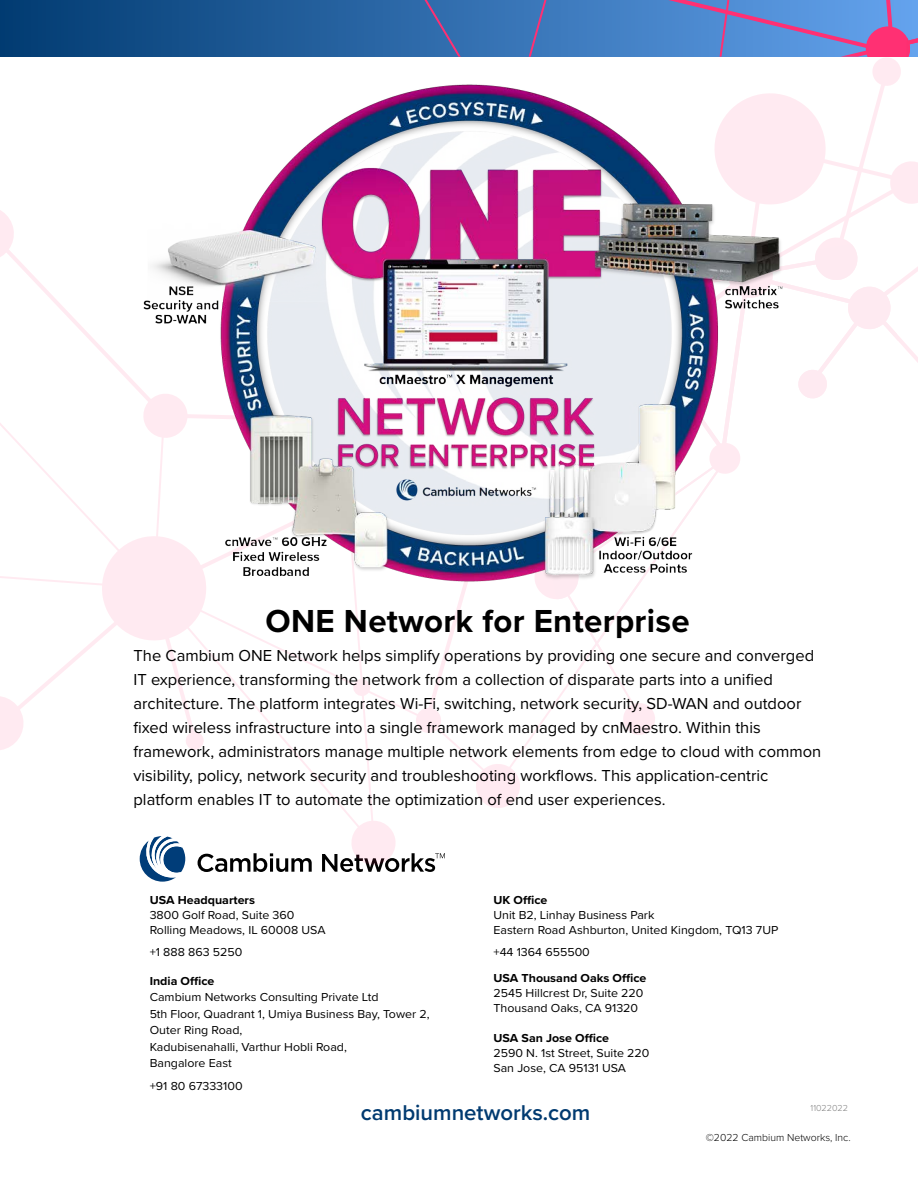
<style>
.page{position:relative;width:918px;height:1188px;background:#fff}
.page>*{position:absolute;margin:0;border:0;box-sizing:border-box;transform-origin:0 0}
.t1{font:700 33px "Proxima Nova";letter-spacing:.01em;color:#000}
.t2{font:600 22.2px "Proxima Nova";color:#003a70}
.Single_Column{font:16.5px/24px "Proxima Nova";color:#000}
.Split_Col{font:12px/15px "Proxima Nova";color:#000;scale:1.04 1}
.Split_Col-2{font:700 12px "Proxima Nova";color:#000;scale:1.04 1}
.Single_Column-2{font:300 10.5px "Proxima Nova";color:#000}
.Single_Column-3{font:300 9px "Proxima Nova";color:#808080}
</style>
<div class="page">
<svg style="left:0;top:0;width:415px;height:57px;background:#17528d"></svg>
<svg style="left:198px;top:853px;width:114px;height:19px"></svg>
<svg style="left:140px;top:839px;width:45px;height:43px"></svg>
<svg style="left:0;top:210px;width:16px;height:52px"></svg>
<svg style="left:322px;top:821px;width:123px;height:51px"></svg>
<svg style="left:474px;top:762px;width:46px;height:46px"></svg>
<svg style="left:0;top:589px;width:153px;height:161px"></svg>
<svg style="left:415px;top:0;width:503px;height:736px"></svg>
<svg style="left:0;top:311px;width:123px;height:278px"></svg>
<svg style="left:153px;top:598px;width:222px;height:250px"></svg>
<img style="left:123px;top:68px;width:683px;height:530px">
<p class="t1" style="left:266px;top:596px;width:426px">ONE Network for Enterprise</p>
<p class="Single_Column" style="left:134px;top:642px;width:689px">The Cambium ONE Network helps simplify operations by providing one secure and converged IT experience, transforming the network from a collection of disparate parts into a unified architecture. The platform integrates Wi-Fi, switching, network security, SD-WAN and outdoor fixed wireless infrastructure into a single framework managed by cnMaestro. Within this framework, administrators manage multiple network elements from edge to cloud with common visibility, policy, network security and troubleshooting workflows. This application-centric platform enables IT to automate the optimization of end user experiences.</p>
<p class="Split_Col-2" style="left:493px;top:891px;width:53px">UK Office</p>
<p class="Split_Col" style="left:493px;top:907px;width:275px">Unit B2, Linhay Business Park<br>Eastern Road Ashburton, United Kingdom, TQ13 7UP</p>
<p class="Split_Col" style="left:493px;top:944px;width:94px">+44 1364 655500</p>
<p class="Split_Col-2" style="left:493px;top:969px;width:149px">USA Thousand Oaks Office</p>
<p class="Split_Col" style="left:493px;top:985px;width:146px">2545 Hillcrest Dr, Suite 220</p>
<p class="Split_Col" style="left:493px;top:1000px;width:141px">Thousand Oaks, CA 91320</p>
<p class="Split_Col-2" style="left:493px;top:1029px;width:113px">USA San Jose Office</p>
<p class="Split_Col" style="left:493px;top:1045px;width:152px">2590 N. 1st Street, Suite 220</p>
<p class="Split_Col" style="left:493px;top:1060px;width:129px">San Jose, CA 95131 USA</p>
<p class="t2" style="left:361px;top:1096px;width:231px">cambiumnetworks.com</p>
<p class="Split_Col-2" style="left:150px;top:891px;width:103px">USA Headquarters</p>
<p class="Split_Col" style="left:150px;top:907px;width:171px">3800 Golf Road, Suite 360<br>Rolling Meadows, IL 60008 USA</p>
<p class="Split_Col" style="left:150px;top:944px;width:91px">+1 888 863 5250</p>
<p class="Split_Col-2" style="left:150px;top:972px;width:64px">India Office</p>
<p class="Split_Col" style="left:150px;top:989px;width:222px">Cambium Networks Consulting Private Ltd</p>
<p class="Split_Col" style="left:150px;top:1006px;width:271px">5th Floor, Quadrant 1, Umiya Business Bay, Tower 2,</p>
<p class="Split_Col" style="left:150px;top:1022px;width:91px">Outer Ring Road,</p>
<p class="Split_Col" style="left:150px;top:1038px;width:191px;line-height:16.5px">Kadubisenahalli, Varthur Hobli Road,<br>Bangalore East</p>
<p class="Split_Col" style="left:150px;top:1078px;width:91px">+91 80 67333100</p>
<p class="Single_Column-3" style="left:811px;top:1101px;width:39px">11022022</p>
<p class="Single_Column-2" style="left:706px;top:1130px;width:146px">©2022 Cambium Networks, Inc.</p>
</div>
